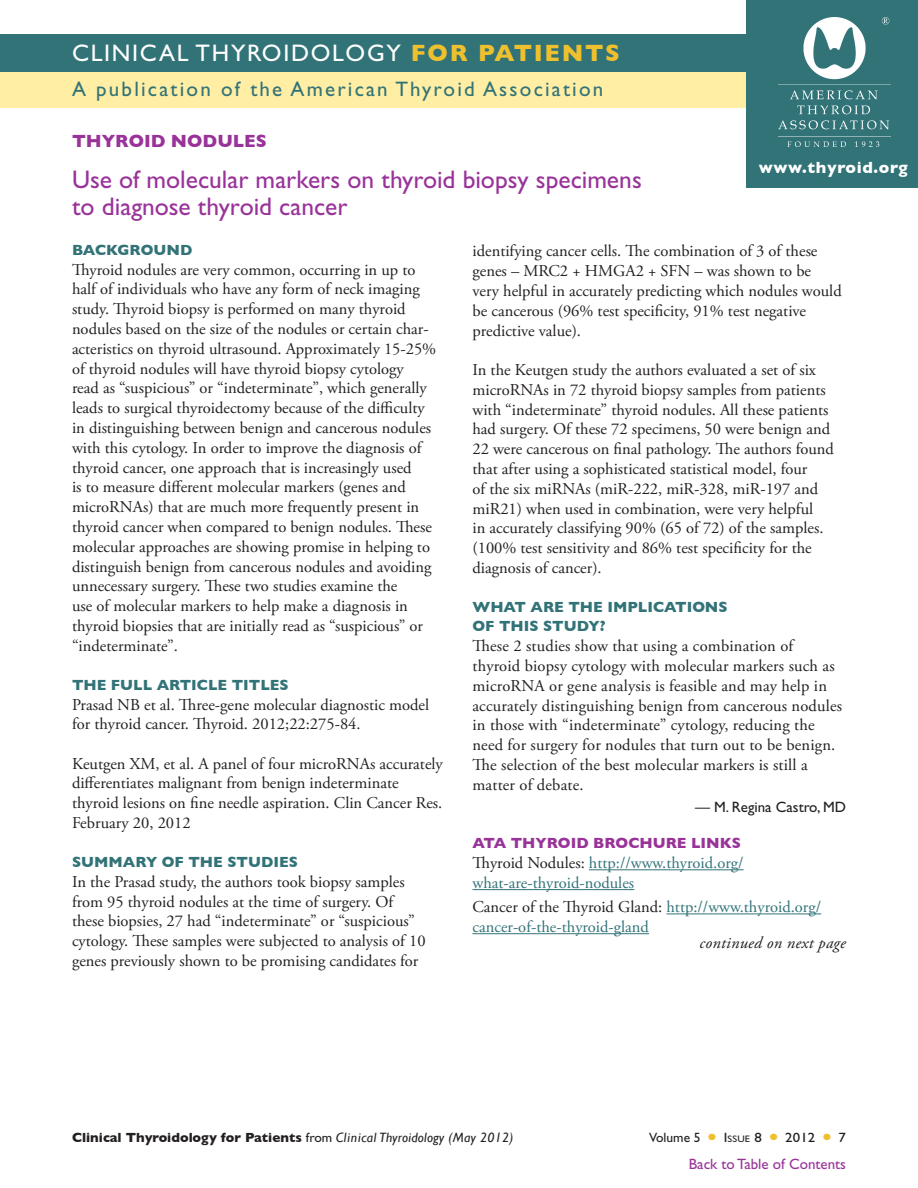
<style>
.page{position:relative;width:918px;height:1188px;background:#fff}
.page>*{position:absolute;margin:0;border:0;box-sizing:border-box;transform-origin:0 0}
.t1{font:25.5px/27px "Gill Sans Std";color:#939}
.t2{font:24px "Gill Sans Std";letter-spacing:.07em;color:#fff}
.t3{font:21px "Gill Sans Std";letter-spacing:.105em;color:#327378}
.Topic_Header{font:700 18px "Gill Sans";color:#939}
.body_serif{font:16.5px/19.8px "Adobe Garamond Pro";color:#231f20}
.body_serif_2nd_para{font:16.5px/19.8px "Adobe Garamond Pro";color:#231f20}
.body_links{font:16.5px/19.8px "Adobe Garamond Pro";color:#327378}
.body_continued_on{font:italic 16.5px "Adobe Garamond Pro";letter-spacing:.02em;color:#231f20}
.t4{font:700 16.5px "Gill Sans";letter-spacing:.04em;color:#fff}
.question{font:700 15px/19.5px "Gill Sans";color:#327378}
.question_links{font:700 15px "Gill Sans";color:#939}
.t5{font:15px "Gill Sans Std";color:#939}
.body_editor_name{font:15px "Gill Sans Std";color:#231f20}
.t6{font:700 13.5px "Gill Sans";color:#231f20}
.t7{font:13.5px "Gill Sans Std";color:#231f20}
.t8{font:13.5px "Gill Sans Std";color:#231f20;scale:1.1 1}
.t9{font:9.45px "Gill Sans Std";color:#231f20;scale:1.1 1}
.s1{font-family:"Gill Sans";font-weight:700;color:#efc02d}
.s2{color:#231f20}
.s3{font-family:"Gill Sans Std";font-weight:400}
.s4{font-weight:400;font-style:italic}
.s5{font-size:13.5px}
</style>
<div class="page">
<div style="left:0;top:70px;width:918px;height:38px;background:#ffeea4"></div>
<div style="left:0;top:35px;width:918px;height:37px;background:#327378"></div>
<hr style="left:589px;top:869px;width:155px;height:1px;background:#327378">
<hr style="left:472px;top:889px;width:162px;height:1px;background:#327378">
<hr style="left:666px;top:913px;width:155px;height:1px;background:#327378">
<hr style="left:472px;top:933px;width:177px;height:1px;background:#327378">
<div style="left:747px;top:0;width:171px;height:188px;background:#327378"></div>
<img style="left:778px;top:18px;width:112px;height:129px">
<p class="t2" style="left:72px;top:40px;width:550px">CLINICAL THYROIDOLOGY <span class="s1">FOR PATIENTS</span></p>
<p class="t3" style="left:72px;top:77px;width:533px">A publication of the American Thyroid Association</p>
<p class="Topic_Header" style="left:72px;top:131px;width:196px">THYROID NODULES</p>
<p class="t1" style="left:72px;top:166px;width:571px">Use of molecular markers on thyroid biopsy specimens to diagnose thyroid cancer</p>
<p class="body_serif" style="left:472px;top:242px;width:371px">identifying cancer cells. The combination of 3 of these genes – MRC2 + HMGA2 + SFN – was shown to be very helpful in accurately predicting which nodules would be cancerous (96% test specificity, 91% test negative predictive value).</p>
<p class="body_serif_2nd_para" style="left:472px;top:360px;width:363px">In the Keutgen study the authors evaluated a set of six microRNAs in 72 thyroid biopsy samples from patients with “indeterminate” thyroid nodules. All these patients had surgery. Of these 72 specimens, 50 were benign and 22 were cancerous on final pathology. The authors found that after using a sophisticated statistical model, four<br>of the six miRNAs (miR-222, miR-328, miR-197 and miR21) when used in combination, were very helpful<br>in accurately classifying 90% (65 of 72) of the samples. (100% test sensitivity and 86% test specificity for the diagnosis of cancer).</p>
<p class="question" style="left:472px;top:597px;width:257px">WHAT ARE THE IMPLICATIONS<br>OF THIS STUDY?</p>
<p class="body_serif" style="left:472px;top:637px;width:371px">These 2 studies show that using a combination of thyroid biopsy cytology with molecular markers such as microRNA or gene analysis is feasible and may help in accurately distinguishing benign from cancerous nodules in those with “indeterminate” cytology, reducing the need for surgery for nodules that turn out to be benign.<br>The selection of the best molecular markers is still a matter of debate.</p>
<p class="body_editor_name" style="left:695px;top:799px;width:152px">— M. Regina Castro, MD</p>
<p class="question_links" style="left:472px;top:835px;width:270px">ATA THYROID BROCHURE LINKS</p>
<p class="body_links" style="left:472px;top:854px;width:273px"><span class="s2">Thyroid Nodules:</span> http://www.thyroid.org/ what-are-thyroid-nodules</p>
<p class="body_links" style="left:472px;top:898px;width:350px"><span class="s2">Cancer of the Thyroid Gland:</span> http://www.thyroid.org/ cancer-of-the-thyroid-gland</p>
<p class="t4" style="left:759px;top:158px;width:150px">www.thyroid.org</p>
<p class="question" style="left:72px;top:240px;width:122px">BACKGROUND</p>
<p class="body_serif" style="left:72px;top:260px;width:366px">Thyroid nodules are very common, occurring in up to half of individuals who have any form of neck imaging study. Thyroid biopsy is performed on many thyroid nodules based on the size of the nodules or certain char&shy;acteristics on thyroid ultrasound. Approximately 15-25% of thyroid nodules will have thyroid biopsy cytology<br>read as “suspicious” or “indeterminate”, which generally leads to surgical thyroidectomy because of the difficulty in distinguishing between benign and cancerous nodules with this cytology. In order to improve the diagnosis of thyroid cancer, one approach that is increasingly used<br>is to measure different molecular markers (genes and microRNAs) that are much more frequently present in thyroid cancer when compared to benign nodules. These molecular approaches are showing promise in helping to distinguish benign from cancerous nodules and avoiding unnecessary surgery. These two studies examine the<br>use of molecular markers to help make a diagnosis in thyroid biopsies that are initially read as “suspicious” or “indeterminate”.</p>
<p class="question" style="left:72px;top:675px;width:218px">THE FULL ARTICLE TITLES</p>
<p class="body_serif" style="left:72px;top:695px;width:359px">Prasad NB et al. Three-gene molecular diagnostic model for thyroid cancer. Thyroid. 2012;22:275-84.</p>
<p class="body_serif_2nd_para" style="left:72px;top:754px;width:372px">Keutgen XM, et al. A panel of four microRNAs accurately differentiates malignant from benign indeterminate thyroid lesions on fine needle aspiration. Clin Cancer Res.<br>February 20, 2012</p>
<p class="question" style="left:72px;top:852px;width:227px">SUMMARY OF THE STUDIES</p>
<p class="body_serif" style="left:72px;top:872px;width:355px">In the Prasad study, the authors took biopsy samples from 95 thyroid nodules at the time of surgery. Of these biopsies, 27 had “indeterminate” or “suspicious” cytology. These samples were subjected to analysis of 10 genes previously shown to be promising candidates for</p>
<p class="body_continued_on" style="left:700px;top:933px;width:148px">continued on next page</p>
<p class="t6" style="left:72px;top:1129px;width:443px">Clinical Thyroidology for Patients <span class="s3">from</span> <span class="s4">Clinical Thyroidology (May 2012)</span></p>
<p class="t7" style="left:649px;top:1130px;width:53px">Volume 5</p>
<p class="t9" style="left:724px;top:1133px;width:10px"><span class="s5">I</span>SSUE</p>
<p class="t8" style="left:755px;top:1130px;width:8px">8</p>
<p class="t8" style="left:785px;top:1130px;width:29px">2012</p>
<p class="t8" style="left:839px;top:1130px;width:8px">7</p>
<p class="t5" style="left:689px;top:1155px;width:159px">Back to Table of Contents</p>
</div>
